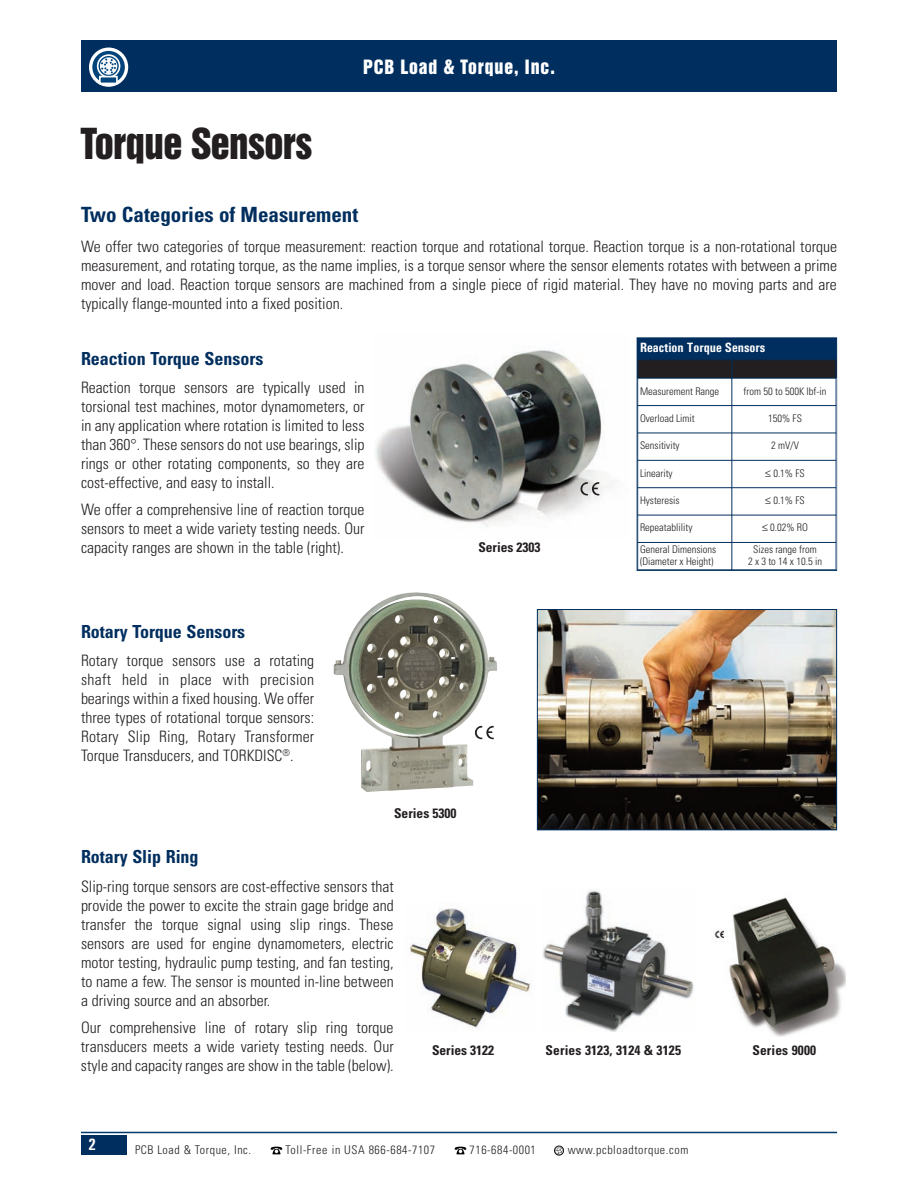
<style>
.page{position:relative;width:918px;height:1188px;background:#fff}
.page>*{position:absolute;margin:0;border:0;box-sizing:border-box;transform-origin:0 0}
.t1{font:39px "Swiss 921 BT Regular A";letter-spacing:-.015em;color:#231f20}
.t2{font:700 condensed 21px "Univers";color:#002e5e}
.t3{font:700 condensed 18px "Univers";color:#002e5e}
.t4{font:18px "Swiss 921 BT Regular A";letter-spacing:.05em;color:#fff}
.t5{font:700 condensed 16.5px "Univers";color:#fff}
.t6{font:300 condensed 15.75px/18.9px "Univers";color:#231f20;text-align:justify}
.t7{font:700 condensed 13.5px "Univers";color:#231f20}
.t8{font:700 condensed 13.5px "Univers";color:#fff}
.t9{font:300 condensed 12px "Univers";letter-spacing:.05em;color:#231f20}
.t10{font:300 condensed 10.5px/12px "Univers";color:#231f20}
</style>
<div class="page">
<div style="left:81px;top:1135px;width:45px;height:19px;background:#002e5e"></div>
<div style="left:554px;top:1146px;width:10px;height:9px;border:1px solid #181516;border-radius:50%"></div>
<svg style="left:555px;top:1146px;width:9px;height:9px"></svg>
<svg style="left:455px;top:1147px;width:11px;height:7px"></svg>
<svg style="left:271px;top:1147px;width:11px;height:7px"></svg>
<hr style="left:81px;top:1132px;width:756px;height:1px;background:#003a6d">
<div style="left:81px;top:40px;width:756px;height:52px;background:#002e5e"></div>
<svg style="left:89px;top:48px;width:39px;height:39px"></svg>
<img style="left:375px;top:350px;width:239px;height:177px">
<div style="left:638px;top:338px;width:198px;height:22px;background:#002e5e"></div>
<div style="left:638px;top:360px;width:94px;height:18px;background:#231f20"></div>
<div style="left:732px;top:360px;width:104px;height:18px;background:#231f20"></div>
<hr style="left:637px;top:338px;width:1px;height:232px;background:#002e5e">
<hr style="left:732px;top:360px;width:1px;height:210px;background:#002e5e">
<hr style="left:836px;top:338px;width:1px;height:232px;background:#002e5e">
<hr style="left:638px;top:378px;width:198px;height:1px;background:#002e5e">
<hr style="left:638px;top:405px;width:198px;height:1px;background:#002e5e">
<hr style="left:638px;top:433px;width:198px;height:1px;background:#002e5e">
<hr style="left:638px;top:460px;width:198px;height:1px;background:#002e5e">
<hr style="left:638px;top:487px;width:198px;height:1px;background:#002e5e">
<hr style="left:638px;top:515px;width:198px;height:1px;background:#002e5e">
<hr style="left:638px;top:542px;width:198px;height:1px;background:#002e5e">
<hr style="left:638px;top:570px;width:198px;height:1px;background:#002e5e">
<img style="left:334px;top:592px;width:163px;height:200px">
<img style="left:539px;top:611px;width:296px;height:217px">
<div style="left:537px;top:609px;width:300px;height:221px;border:1px solid #002e5e"></div>
<img style="left:409px;top:908px;width:123px;height:121px">
<img style="left:543px;top:890px;width:151px;height:141px">
<img style="left:714px;top:897px;width:132px;height:139px">
<svg style="left:580px;top:482px;width:19px;height:14px"></svg>
<svg style="left:475px;top:726px;width:19px;height:13px"></svg>
<h1 class="t1" style="left:81px;top:128px;width:233px">Torque Sensors</h1>
<p class="t4" style="left:363px;top:59px;width:193px">PCB Load &amp; Torque, Inc.</p>
<h2 class="t2" style="left:81px;top:207px;width:279px">Two Categories of Measurement</h2>
<p class="t6" style="left:81px;top:239px;width:758px">We offer two categories of torque measurement: reaction torque and rotational torque. Reaction torque is a non-rotational torque measurement, and rotating torque, as the name implies, is a torque sensor where the sensor elements rotates with between a prime mover and load. Reaction torque sensors are machined from a single piece of rigid material. They have no moving parts and are typically flange-mounted into a fixed position.</p>
<p class="t3" style="left:81px;top:352px;width:184px">Reaction Torque Sensors</p>
<p class="t6" style="left:81px;top:380px;width:285px">Reaction torque sensors are typically used in torsional test machines, motor dynamometers, or in any application where rotation is limited to less than 360°. These sensors do not use bearings, slip rings or other rotating components, so they are cost-effective, and easy to install.</p>
<p class="t6" style="left:81px;top:502px;width:285px">We offer a comprehensive line of reaction torque sensors to meet a wide variety testing needs. Our capacity ranges are shown in the table (right).</p>
<p class="t8" style="left:640px;top:340px;width:127px">Reaction Torque Sensors</p>
<p class="t10" style="left:640px;top:386px;width:81px">Measurement Range</p>
<p class="t10" style="left:744px;top:386px;width:84px">from 50 to 500K lbf-in</p>
<p class="t10" style="left:640px;top:413px;width:56px">Overload Limit</p>
<p class="t10" style="left:768px;top:413px;width:35px">150% FS</p>
<p class="t10" style="left:640px;top:441px;width:41px">Sensitivity</p>
<p class="t10" style="left:771px;top:441px;width:29px">2 mV/V</p>
<p class="t10" style="left:640px;top:468px;width:34px">Linearity</p>
<p class="t10" style="left:765px;top:468px;width:41px">≤ 0.1% FS</p>
<p class="t10" style="left:640px;top:495px;width:41px">Hysteresis</p>
<p class="t10" style="left:765px;top:495px;width:41px">≤ 0.1% FS</p>
<p class="t10" style="left:640px;top:523px;width:54px">Repeatablility</p>
<p class="t10" style="left:762px;top:523px;width:47px">≤ 0.02% RO</p>
<p class="t10" style="left:640px;top:544px;width:78px">General Dimensions (Diameter x Height)</p>
<p class="t10" style="left:748px;top:544px;width:76px;text-align:center">Sizes range from<br>2 x 3 to 14 x 10.5 in</p>
<p class="t7" style="left:478px;top:542px;width:64px">Series 2303</p>
<p class="t3" style="left:81px;top:625px;width:166px">Rotary Torque Sensors</p>
<p class="t6" style="left:81px;top:653px;width:235px">Rotary torque sensors use a rotating shaft held in place with precision bearings within a fixed housing. We offer three types of rotational torque sensors:<br>Rotary Slip Ring, Rotary Transformer Torque Transducers, and TORKDISC<sup>®</sup>.</p>
<p class="t7" style="left:394px;top:808px;width:64px">Series 5300</p>
<p class="t3" style="left:81px;top:851px;width:119px">Rotary Slip Ring</p>
<p class="t6" style="left:81px;top:878px;width:314px">Slip-ring torque sensors are cost-effective sensors that provide the power to excite the strain gage bridge and transfer the torque signal using slip rings. These sensors are used for engine dynamometers, electric motor testing, hydraulic pump testing, and fan testing, to name a few. The sensor is mounted in-line between a driving source and an absorber.</p>
<p class="t6" style="left:81px;top:1019px;width:314px">Our comprehensive line of rotary slip ring torque transducers meets a wide variety testing needs. Our style and capacity ranges are show in the table (below).</p>
<p class="t7" style="left:432px;top:1045px;width:64px">Series 3122</p>
<p class="t7" style="left:546px;top:1046px;width:137px">Series 3123, 3124 &amp; 3125</p>
<p class="t7" style="left:752px;top:1046px;width:65px">Series 9000</p>
<p class="t5" style="left:88px;top:1135px;width:9px">2</p>
<p class="t9" style="left:135px;top:1146px;width:118px">PCB Load &amp; Torque, Inc.</p>
<p class="t9" style="left:286px;top:1146px;width:151px">Toll-Free in USA 866-684-7107</p>
<p class="t9" style="left:470px;top:1146px;width:68px">716-684-0001</p>
<p class="t9" style="left:568px;top:1146px;width:122px">www.pcbloadtorque.com</p>
</div>
